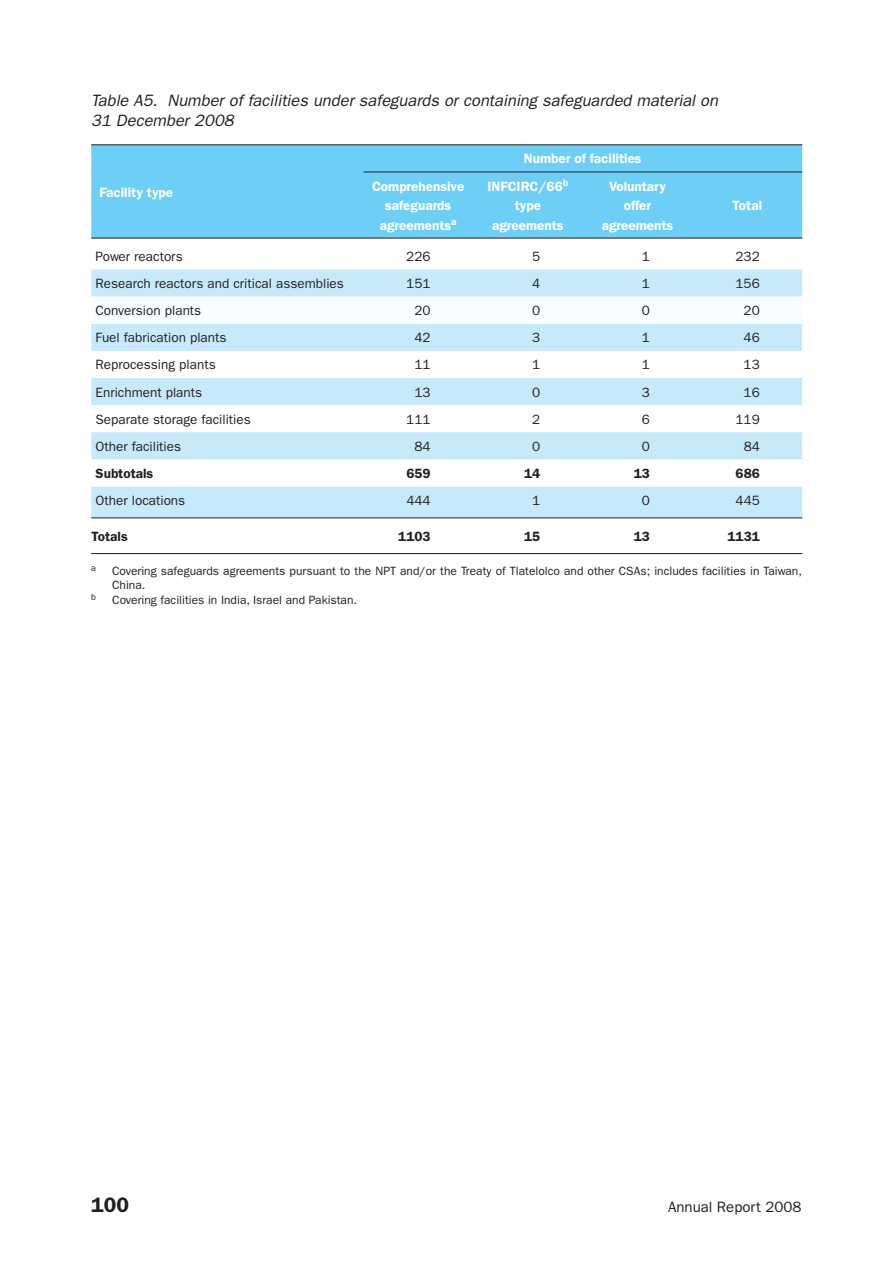
<style>
.page{position:relative;width:893px;height:1263px;background:#fff}
.page>*{position:absolute;margin:0;border:0;box-sizing:border-box;transform-origin:0 0}
.t1{font:600 21px "Franklin Gothic";color:#231f20}
.t2{font:italic 16.5px/19.8px "Franklin Gothic";color:#231f20}
.t3{font:15px "Franklin Gothic";color:#231f20}
.t4{font:13.5px "Franklin Gothic";color:#231f20}
.t5{font:600 13.5px/19.5px "Franklin Gothic";color:#fff;text-align:center}
.t6{font:600 13.5px "Franklin Gothic";color:#231f20}
.t7{font:12px/14.4px "Franklin Gothic";color:#231f20}
.t8{font:9px "Franklin Gothic";color:#231f20}
</style>
<div class="page">
<div style="left:91px;top:145px;width:711px;height:93px;background:#6dcff6"></div>
<svg style="left:91px;top:269px;width:711px;height:249px;fill:#c7eafb"></svg>
<svg style="left:91px;top:297px;width:711px;height:27px"></svg>
<hr style="left:91px;top:144px;width:711px;height:1px;background:#231f20">
<hr style="left:91px;top:238px;width:711px;height:1px;background:#231f20">
<hr style="left:91px;top:518px;width:711px;height:1px;background:#231f20">
<hr style="left:363px;top:172px;width:439px;height:1px;background:#231f20">
<hr style="left:91px;top:553px;width:711px;height:1px;background:#231f20">
<p class="t2" style="left:91px;top:92px;width:628px">Table A5. Number of facilities under safeguards or containing safeguarded material on<br>31 December 2008</p>
<p class="t5" style="left:99px;top:183px;width:75px">Facility type</p>
<p class="t5" style="left:524px;top:150px;width:119px">Number of facilities</p>
<p class="t5" style="left:372px;top:177px;width:94px">Comprehensive safeguards agreements<sup>a</sup></p>
<p class="t5" style="left:487px;top:177px;width:82px">INFCIRC/66<sup>b </sup>type agreements</p>
<p class="t5" style="left:602px;top:177px;width:73px">Voluntary offer agreements</p>
<p class="t5" style="left:732px;top:197px;width:31px">Total</p>
<p class="t4" style="left:95px;top:252px;width:89px">Power reactors</p>
<p class="t4" style="left:406px;top:252px;width:26px">226</p>
<p class="t4" style="left:532px;top:252px;width:10px">5</p>
<p class="t4" style="left:642px;top:252px;width:10px">1</p>
<p class="t4" style="left:735px;top:252px;width:26px">232</p>
<p class="t4" style="left:95px;top:279px;width:250px">Research reactors and critical assemblies</p>
<p class="t4" style="left:406px;top:279px;width:26px">151</p>
<p class="t4" style="left:532px;top:279px;width:10px">4</p>
<p class="t4" style="left:642px;top:279px;width:10px">1</p>
<p class="t4" style="left:735px;top:279px;width:26px">156</p>
<p class="t4" style="left:96px;top:306px;width:107px">Conversion plants</p>
<p class="t4" style="left:414px;top:306px;width:18px">20</p>
<p class="t4" style="left:532px;top:306px;width:10px">0</p>
<p class="t4" style="left:642px;top:306px;width:10px">0</p>
<p class="t4" style="left:743px;top:306px;width:18px">20</p>
<p class="t4" style="left:96px;top:333px;width:132px">Fuel fabrication plants</p>
<p class="t4" style="left:414px;top:333px;width:18px">42</p>
<p class="t4" style="left:532px;top:333px;width:10px">3</p>
<p class="t4" style="left:642px;top:333px;width:10px">1</p>
<p class="t4" style="left:743px;top:333px;width:18px">46</p>
<p class="t4" style="left:96px;top:360px;width:122px">Reprocessing plants</p>
<p class="t4" style="left:414px;top:360px;width:18px">11</p>
<p class="t4" style="left:532px;top:360px;width:10px">1</p>
<p class="t4" style="left:642px;top:360px;width:10px">1</p>
<p class="t4" style="left:743px;top:360px;width:18px">13</p>
<p class="t4" style="left:96px;top:387px;width:108px">Enrichment plants</p>
<p class="t4" style="left:414px;top:387px;width:18px">13</p>
<p class="t4" style="left:532px;top:387px;width:10px">0</p>
<p class="t4" style="left:642px;top:387px;width:10px">3</p>
<p class="t4" style="left:744px;top:387px;width:18px">16</p>
<p class="t4" style="left:96px;top:414px;width:157px">Separate storage facilities</p>
<p class="t4" style="left:406px;top:414px;width:26px">111</p>
<p class="t4" style="left:532px;top:414px;width:10px">2</p>
<p class="t4" style="left:642px;top:414px;width:10px">6</p>
<p class="t4" style="left:735px;top:414px;width:26px">119</p>
<p class="t4" style="left:96px;top:442px;width:87px">Other facilities</p>
<p class="t4" style="left:414px;top:442px;width:18px">84</p>
<p class="t4" style="left:532px;top:442px;width:10px">0</p>
<p class="t4" style="left:642px;top:442px;width:10px">0</p>
<p class="t4" style="left:744px;top:442px;width:18px">84</p>
<p class="t6" style="left:96px;top:469px;width:59px">Subtotals</p>
<p class="t6" style="left:406px;top:469px;width:26px">659</p>
<p class="t6" style="left:524px;top:469px;width:18px">14</p>
<p class="t6" style="left:634px;top:469px;width:18px">13</p>
<p class="t6" style="left:735px;top:469px;width:26px">686</p>
<p class="t4" style="left:96px;top:496px;width:91px">Other locations</p>
<p class="t4" style="left:406px;top:496px;width:26px">444</p>
<p class="t4" style="left:532px;top:496px;width:10px">1</p>
<p class="t4" style="left:642px;top:496px;width:10px">0</p>
<p class="t4" style="left:735px;top:496px;width:26px">445</p>
<p class="t6" style="left:91px;top:532px;width:38px">Totals</p>
<p class="t6" style="left:398px;top:532px;width:34px">1103</p>
<p class="t6" style="left:524px;top:532px;width:18px">15</p>
<p class="t6" style="left:634px;top:532px;width:18px">13</p>
<p class="t6" style="left:727px;top:532px;width:34px">1131</p>
<p class="t8" style="left:91px;top:565px;width:6px">a</p>
<p class="t7" style="left:112px;top:565px;width:691px">Covering safeguards agreements pursuant to the NPT and/or the Treaty of Tlatelolco and other CSAs; includes facilities in Taiwan,<br>China.</p>
<p class="t8" style="left:91px;top:594px;width:6px">b</p>
<p class="t7" style="left:112px;top:594px;width:246px">Covering facilities in India, Israel and Pakistan.</p>
<h1 class="t1" style="left:91px;top:1197px;width:39px">100</h1>
<p class="t3" style="left:668px;top:1202px;width:135px">Annual Report 2008</p>
</div>
